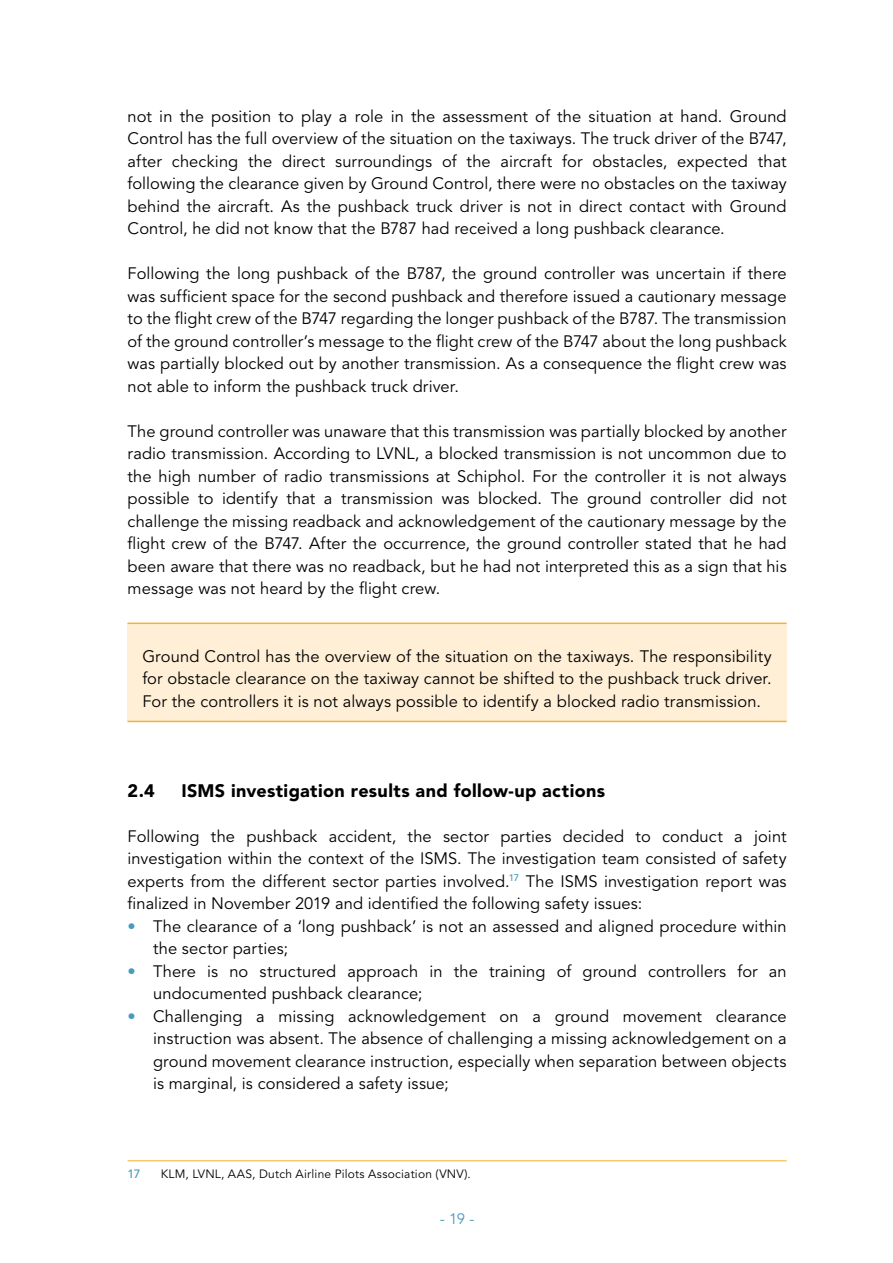
<style>
.page{position:relative;width:893px;height:1263px;background:#fff}
.page>*{position:absolute;margin:0;border:0;box-sizing:border-box;transform-origin:0 0}
.t1{font:900 18px "Avenir LT Std";letter-spacing:.02em;color:#000}
.Bodytekst{font:16.5px/22.5px "Avenir LT Std";letter-spacing:.005em;color:#000;text-align:justify}
.t2{font:15px "Avenir LT Std";color:#499abb}
.Voetnoot{font:12px "Avenir LT Std";letter-spacing:.02em;color:#000}
.Voetnoot-2{font:500 12px "Avenir LT Std";color:#499abb}
.s1{font-weight:900;color:#499abb}
</style>
<div class="page">
<div style="left:128px;top:623px;width:659px;height:98px;background:#feefd6"></div>
<hr style="left:128px;top:623px;width:659px;height:1px;background:#f8b032">
<hr style="left:128px;top:721px;width:659px;height:1px;background:#f8b032">
<hr style="left:128px;top:1160px;width:659px;height:1px;background:#f9b122">
<p class="Bodytekst" style="left:128px;top:105px;width:661px">not in the position to play a role in the assessment of the situation at hand. Ground Control has the full overview of the situation on the taxiways. The truck driver of the B747, after checking the direct surroundings of the aircraft for obstacles, expected that following the clearance given by Ground Control, there were no obstacles on the taxiway behind the aircraft. As the pushback truck driver is not in direct contact with Ground Control, he did not know that the B787 had received a long pushback clearance.</p>
<p class="Bodytekst" style="left:128px;top:263px;width:661px">Following the long pushback of the B787, the ground controller was uncertain if there was sufficient space for the second pushback and therefore issued a cautionary message to the flight crew of the B747 regarding the longer pushback of the B787. The transmission of the ground controller’s message to the flight crew of the B747 about the long pushback was partially blocked out by another transmission. As a consequence the flight crew was not able to inform the pushback truck driver.</p>
<p class="Bodytekst" style="left:128px;top:420px;width:661px">The ground controller was unaware that this transmission was partially blocked by another radio transmission. According to LVNL, a blocked transmission is not uncommon due to the high number of radio transmissions at Schiphol. For the controller it is not always possible to identify that a transmission was blocked. The ground controller did not challenge the missing readback and acknowledgement of the cautionary message by the flight crew of the B747. After the occurrence, the ground controller stated that he had been aware that there was no readback, but he had not interpreted this as a sign that his message was not heard by the flight crew.</p>
<p class="Bodytekst" style="left:142px;top:645px;width:631px">Ground Control has the overview of the situation on the taxiways. The responsibility for obstacle clearance on the taxiway cannot be shifted to the pushback truck driver.<br>For the controllers it is not always possible to identify a blocked radio transmission.</p>
<p class="t1" style="left:128px;top:779px;width:29px">2.4</p>
<p class="t1" style="left:182px;top:779px;width:425px">ISMS investigation results and follow-up actions</p>
<p class="Bodytekst" style="left:128px;top:825px;width:661px">Following the pushback accident, the sector parties decided to conduct a joint investigation within the context of the ISMS. The investigation team consisted of safety experts from the different sector parties involved.<sup>17</sup> The ISMS investigation report was finalized in November 2019 and identified the following safety issues:</p>
<p class="Bodytekst" style="left:153px;top:915px;width:635px;text-indent:-26px"><span class="s1">•</span> The clearance of a ‘long pushback’ is not an assessed and aligned procedure within the sector parties;</p>
<p class="Bodytekst" style="left:153px;top:960px;width:635px;text-indent:-26px"><span class="s1">•</span> There is no structured approach in the training of ground controllers for an undocumented pushback clearance;</p>
<p class="Bodytekst" style="left:153px;top:1005px;width:635px;text-indent:-26px"><span class="s1">•</span> Challenging a missing acknowledgement on a ground movement clearance instruction was absent. The absence of challenging a missing acknowledgement on a ground movement clearance instruction, especially when separation between objects is marginal, is considered a safety issue;</p>
<p class="Voetnoot-2" style="left:128px;top:1167px;width:14px">17</p>
<p class="Voetnoot" style="left:161px;top:1167px;width:312px">KLM, LVNL, AAS, Dutch Airline Pilots Association (VNV).</p>
<p class="t2" style="left:440px;top:1210px;width:36px">- 19 -</p>
</div>
